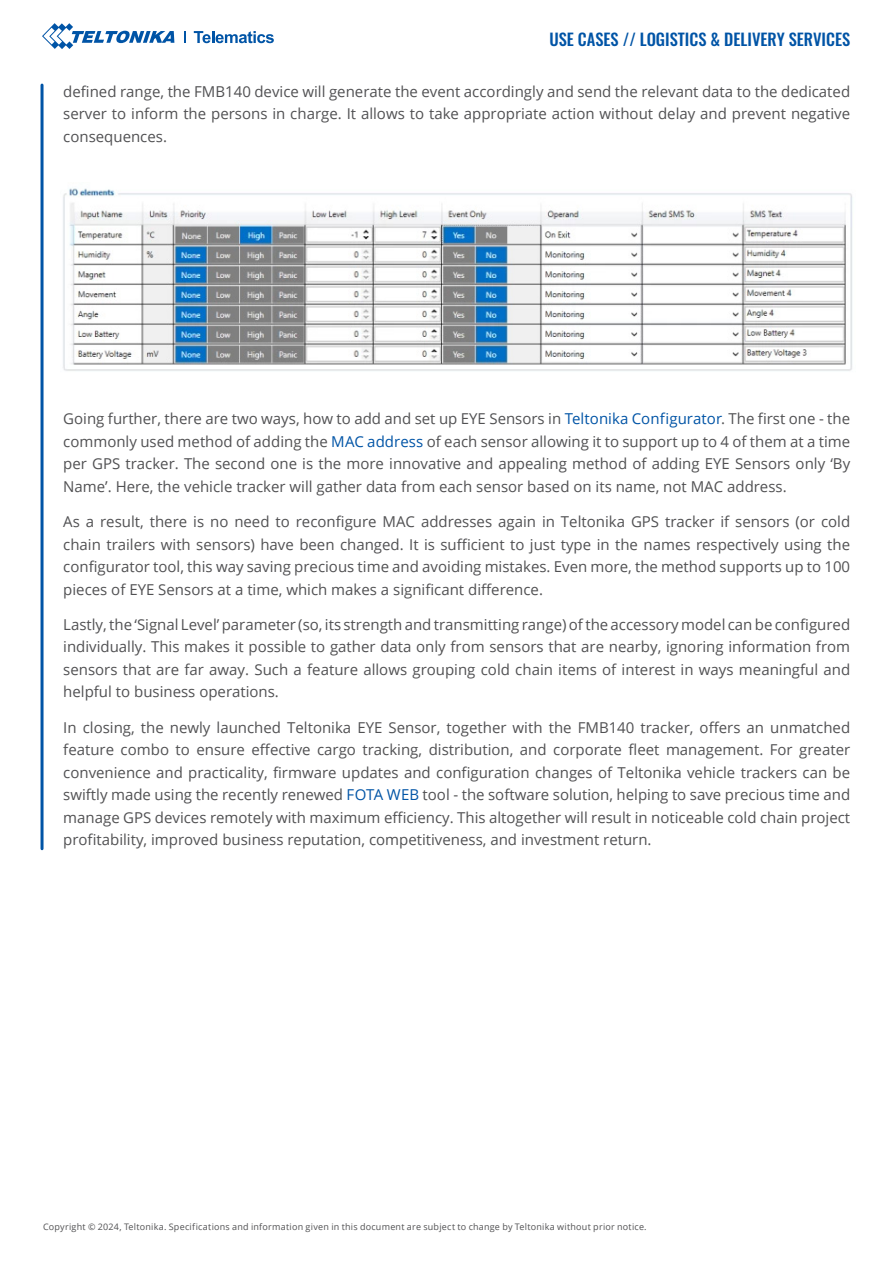
<style>
.page{position:relative;width:893px;height:1263px;background:#fff}
.page>*{position:absolute;margin:0;border:0;box-sizing:border-box;transform-origin:0 0}
.t1{font:500 16.5px "Oswald";color:#0054a6}
.t2{font:15px/22.5px "Open Sans";color:#515153;text-align:justify}
.t3{font:9px "Open Sans";letter-spacing:.025em;color:#515153}
.s1{color:#0054a6}
</style>
<div class="page">
<svg style="left:184px;top:31px;width:1px;height:12px"></svg>
<svg style="left:42px;top:23px;width:132px;height:26px"></svg>
<svg style="left:194px;top:31px;width:80px;height:12px"></svg>
<hr style="left:41px;top:85px;width:3px;height:764px;background:#0054a6">
<img style="left:63px;top:188px;width:790px;height:183px">
<p class="t1" style="left:549px;top:31px;width:302px">USE CASES // LOGISTICS &amp; DELIVERY SERVICES</p>
<p class="t2" style="left:63px;top:79px;width:788px">defined range, the FMB140 device will generate the event accordingly and send the relevant data to the dedicated server to inform the persons in charge. It allows to take appropriate action without delay and prevent negative consequences.</p>
<p class="t2" style="left:63px;top:407px;width:788px">Going further, there are two ways, how to add and set up EYE Sensors in <span class="s1">Teltonika Configurator</span>. The first one - the commonly used method of adding the <span class="s1">MAC address</span> of each sensor allowing it to support up to 4 of them at a time per GPS tracker. The second one is the more innovative and appealing method of adding EYE Sensors only ‘By Name’. Here, the vehicle tracker will gather data from each sensor based on its name, not MAC address.</p>
<p class="t2" style="left:63px;top:510px;width:788px">As a result, there is no need to reconfigure MAC addresses again in Teltonika GPS tracker if sensors (or cold chain trailers with sensors) have been changed. It is sufficient to just type in the names respectively using the configurator tool, this way saving precious time and avoiding mistakes. Even more, the method supports up to 100 pieces of EYE Sensors at a time, which makes a significant difference.</p>
<p class="t2" style="left:63px;top:613px;width:788px">Lastly, the ‘Signal Level’ parameter (so, its strength and transmitting range) of the accessory model can be configured individually. This makes it possible to gather data only from sensors that are nearby, ignoring information from sensors that are far away. Such a feature allows grouping cold chain items of interest in ways meaningful and helpful to business operations.</p>
<p class="t2" style="left:63px;top:715px;width:788px">In closing, the newly launched Teltonika EYE Sensor, together with the FMB140 tracker, offers an unmatched feature combo to ensure effective cargo tracking, distribution, and corporate fleet management. For greater convenience and practicality, firmware updates and configuration changes of Teltonika vehicle trackers can be swiftly made using the recently renewed <span class="s1">FOTA WEB</span> tool - the software solution, helping to save precious time and manage GPS devices remotely with maximum efficiency. This altogether will result in noticeable cold chain project profitability, improved business reputation, competitiveness, and investment return.</p>
<p class="t3" style="left:43px;top:1221px;width:605px">Copyright © 2024, Teltonika. Specifications and information given in this document are subject to change by Teltonika without prior notice.</p>
</div>
